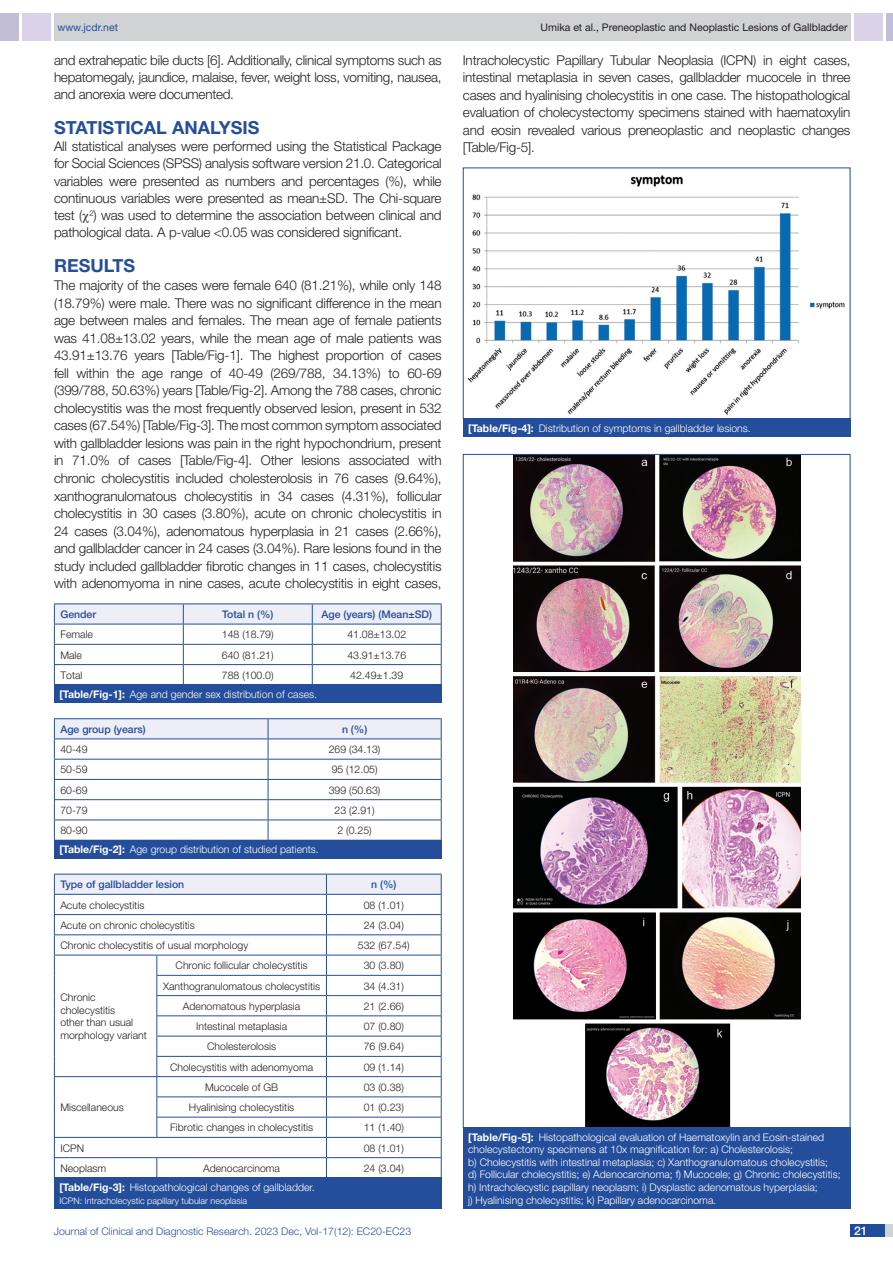
<style>
.page{position:relative;width:893px;height:1263px;background:#fff}
.page>*{position:absolute;margin:0;border:0;box-sizing:border-box;transform-origin:0 0}
.Heading{font:700 18px "Helvetica Neue";color:#244e9b}
.Body_text{font:300 13.5px/17.5px "Helvetica Neue";letter-spacing:-.015em;color:#231f20;text-align:justify}
.t1{font:500 12px "Helvetica Neue";color:#fff}
.tb_txt{font:300 10.5px/12.6px "Helvetica Neue";color:#231f20}
.TABLE_FIG{font:300 10.5px/12.6px "Helvetica Neue";color:#fff}
.tb_head{font:500 10.5px "Helvetica Neue";color:#244e9b}
.t2{font:300 10.5px "Helvetica Neue";color:#244e9b}
.t3{font:10.5px "Helvetica Neue";color:#231f20}
.t4{font:10.5px "Helvetica Neue";color:#244e9b}
.TABLE_FIG-2{font:300 9px "Helvetica Neue";color:#fff}
.s1{font-weight:700}
</style>
<div class="page">
<div style="left:54px;top:13px;width:796px;height:28px;background:#d1d2d4"></div>
<div style="left:0;top:13px;width:19px;height:28px;background:#c2bed7"></div>
<div style="left:22px;top:13px;width:29px;height:28px;background:#d9d2e8"></div>
<div style="left:886px;top:13px;width:7px;height:28px;background:#c2bed7"></div>
<div style="left:854px;top:13px;width:29px;height:28px;background:#d9d2e8"></div>
<div style="left:850px;top:1224px;width:43px;height:13px;background:#d1d2d4"></div>
<div style="left:850px;top:1224px;width:35px;height:13px;background:#214c99"></div>
<hr style="left:54px;top:603px;width:129px;height:1px;background:#244e9b">
<hr style="left:183px;top:603px;width:129px;height:1px;background:#244e9b">
<hr style="left:312px;top:603px;width:130px;height:1px;background:#244e9b">
<svg style="left:54px;top:604px;width:388px;height:80px"></svg>
<hr style="left:54px;top:624px;width:129px;height:1px;background:#244e9b">
<hr style="left:183px;top:624px;width:129px;height:1px;background:#244e9b">
<hr style="left:312px;top:624px;width:130px;height:1px;background:#244e9b">
<div style="left:54px;top:684px;width:388px;height:19px;background:#244e9b"></div>
<hr style="left:54px;top:718px;width:214px;height:1px;background:#244e9b">
<hr style="left:268px;top:718px;width:174px;height:1px;background:#244e9b">
<svg style="left:54px;top:719px;width:388px;height:121px"></svg>
<hr style="left:54px;top:738px;width:214px;height:1px;background:#244e9b">
<hr style="left:268px;top:738px;width:174px;height:1px;background:#244e9b">
<div style="left:54px;top:840px;width:388px;height:19px;background:#244e9b"></div>
<svg style="left:54px;top:874px;width:388px;height:303px"></svg>
<hr style="left:54px;top:894px;width:103px;height:1px;background:#244e9b">
<hr style="left:157px;top:894px;width:169px;height:1px;background:#244e9b">
<hr style="left:326px;top:894px;width:116px;height:1px;background:#244e9b">
<div style="left:54px;top:1177px;width:388px;height:32px;background:#244e9b"></div>
<img style="left:467px;top:175px;width:378px;height:240px">
<div style="left:463px;top:418px;width:387px;height:19px;background:#244e9b"></div>
<img style="left:513px;top:456px;width:287px;height:670px">
<div style="left:463px;top:1127px;width:387px;height:82px;background:#244e9b"></div>
<p class="t4" style="left:57px;top:21px;width:62px">www.jcdr.net</p>
<p class="t3" style="left:540px;top:21px;width:309px">Umika et al., Preneoplastic and Neoplastic Lesions of Gallbladder</p>
<p class="Body_text" style="left:54px;top:51px;width:389px">and extrahepatic bile ducts [6]. Additionally, clinical symptoms such as hepatomegaly, jaundice, malaise, fever, weight loss, vomiting, nausea, and anorexia were documented.</p>
<p class="Heading" style="left:54px;top:116px;width:207px">STATISTICAL ANALYSIS</p>
<p class="Body_text" style="left:54px;top:137px;width:389px">All statistical analyses were performed using the Statistical Package for Social Sciences (SPSS) analysis software version 21.0. Categorical variables were presented as numbers and percentages (%), while continuous variables were presented as mean±SD. The Chi-square test ( <sup>2</sup>) was used to determine the association between clinical and pathological data. A p-value &lt;0.05 was considered significant.</p>
<p class="Heading" style="left:54px;top:255px;width:83px">RESULTS</p>
<p class="Body_text" style="left:54px;top:276px;width:389px">The majority of the cases were female 640 (81.21%), while only 148 (18.79%) were male. There was no significant difference in the mean age between males and females. The mean age of female patients was 41.08±13.02 years, while the mean age of male patients was 43.91±13.76 years [Table/Fig-1]. The highest proportion of cases fell within the age range of 40-49 (269/788, 34.13%) to 60-69 (399/788, 50.63%) years [Table/Fig-2]. Among the 788 cases, chronic cholecystitis was the most frequently observed lesion, present in 532 cases (67.54%) [Table/Fig-3]. The most common symptom associated with gallbladder lesions was pain in the right hypochondrium, present in 71.0% of cases [Table/Fig-4]. Other lesions associated with chronic cholecystitis included cholesterolosis in 76 cases (9.64%), xanthogranulomatous cholecystitis in 34 cases (4.31%), follicular cholecystitis in 30 cases (3.80%), acute on chronic cholecystitis in 24 cases (3.04%), adenomatous hyperplasia in 21 cases (2.66%), and gallbladder cancer in 24 cases (3.04%). Rare lesions found in the study included gallbladder fibrotic changes in 11 cases, cholecystitis with adenomyoma in nine cases, acute cholecystitis in eight cases,</p>
<p class="tb_head" style="left:60px;top:608px;width:37px">Gender</p>
<p class="tb_head" style="left:222px;top:608px;width:53px">Total n (%)</p>
<p class="tb_head" style="left:321px;top:608px;width:112px">Age (years) (Mean±SD)</p>
<p class="tb_txt" style="left:60px;top:628px;width:34px">Female</p>
<p class="tb_txt" style="left:222px;top:628px;width:53px">148 (18.79)</p>
<p class="tb_txt" style="left:347px;top:628px;width:60px">41.08±13.02</p>
<p class="tb_txt" style="left:60px;top:648px;width:23px">Male</p>
<p class="tb_txt" style="left:222px;top:648px;width:53px">640 (81.21)</p>
<p class="tb_txt" style="left:347px;top:648px;width:60px">43.91±13.76</p>
<p class="tb_txt" style="left:60px;top:669px;width:24px">Total</p>
<p class="tb_txt" style="left:222px;top:669px;width:53px">788 (100.0)</p>
<p class="tb_txt" style="left:350px;top:669px;width:55px">42.49±1.39</p>
<p class="TABLE_FIG" style="left:59px;top:688px;width:259px"><span class="s1">[Table/Fig-1]:</span> Age and gender sex distribution of cases.</p>
<p class="tb_head" style="left:60px;top:723px;width:87px">Age group (years)</p>
<p class="tb_head" style="left:342px;top:723px;width:27px">n (%)</p>
<p class="tb_txt" style="left:60px;top:743px;width:29px">40-49</p>
<p class="tb_txt" style="left:329px;top:743px;width:53px">269 (34.13)</p>
<p class="tb_txt" style="left:60px;top:763px;width:29px">50-59</p>
<p class="tb_txt" style="left:332px;top:763px;width:47px">95 (12.05)</p>
<p class="tb_txt" style="left:60px;top:783px;width:29px">60-69</p>
<p class="tb_txt" style="left:329px;top:783px;width:53px">399 (50.63)</p>
<p class="tb_txt" style="left:60px;top:804px;width:29px">70-79</p>
<p class="tb_txt" style="left:335px;top:804px;width:42px">23 (2.91)</p>
<p class="tb_txt" style="left:60px;top:824px;width:29px">80-90</p>
<p class="tb_txt" style="left:337px;top:824px;width:36px">2 (0.25)</p>
<p class="TABLE_FIG" style="left:59px;top:843px;width:261px"><span class="s1">[Table/Fig-2]:</span> Age group distribution of studied patients.</p>
<p class="tb_head" style="left:60px;top:878px;width:125px">Type of gallbladder lesion</p>
<p class="tb_head" style="left:371px;top:878px;width:27px">n (%)</p>
<p class="tb_txt" style="left:60px;top:898px;width:86px">Acute cholecystitis</p>
<p class="tb_txt" style="left:364px;top:898px;width:42px">08 (1.01)</p>
<p class="tb_txt" style="left:60px;top:918px;width:136px">Acute on chronic cholecystitis</p>
<p class="tb_txt" style="left:364px;top:918px;width:42px">24 (3.04)</p>
<p class="tb_txt" style="left:60px;top:939px;width:189px">Chronic cholecystitis of usual morphology</p>
<p class="tb_txt" style="left:358px;top:939px;width:53px">532 (67.54)</p>
<p class="tb_txt" style="left:60px;top:991px;width:88px">Chronic cholecystitis<br>other than usual morphology variant</p>
<p class="tb_txt" style="left:60px;top:1101px;width:65px">Miscellaneous</p>
<p class="tb_txt" style="left:176px;top:959px;width:134px">Chronic follicular cholecystitis</p>
<p class="tb_txt" style="left:364px;top:959px;width:42px">30 (3.80)</p>
<p class="tb_txt" style="left:163px;top:979px;width:158px">Xanthogranulomatous cholecystitis</p>
<p class="tb_txt" style="left:364px;top:979px;width:42px">34 (4.31)</p>
<p class="tb_txt" style="left:183px;top:999px;width:119px">Adenomatous hyperplasia</p>
<p class="tb_txt" style="left:364px;top:999px;width:42px">21 (2.66)</p>
<p class="tb_txt" style="left:196px;top:1020px;width:93px">Intestinal metaplasia</p>
<p class="tb_txt" style="left:364px;top:1020px;width:42px">07 (0.80)</p>
<p class="tb_txt" style="left:207px;top:1040px;width:70px">Cholesterolosis</p>
<p class="tb_txt" style="left:364px;top:1040px;width:42px">76 (9.64)</p>
<p class="tb_txt" style="left:170px;top:1060px;width:145px">Cholecystitis with adenomyoma</p>
<p class="tb_txt" style="left:364px;top:1060px;width:42px">09 (1.14)</p>
<p class="tb_txt" style="left:205px;top:1080px;width:75px">Mucocele of GB</p>
<p class="tb_txt" style="left:364px;top:1080px;width:42px">03 (0.38)</p>
<p class="tb_txt" style="left:189px;top:1101px;width:107px">Hyalinising cholecystitis</p>
<p class="tb_txt" style="left:364px;top:1101px;width:42px">01 (0.23)</p>
<p class="tb_txt" style="left:170px;top:1121px;width:144px">Fibrotic changes in cholecystitis</p>
<p class="tb_txt" style="left:364px;top:1121px;width:42px">11 (1.40)</p>
<p class="tb_txt" style="left:60px;top:1141px;width:25px">ICPN</p>
<p class="tb_txt" style="left:364px;top:1141px;width:42px">08 (1.01)</p>
<p class="tb_txt" style="left:60px;top:1162px;width:47px">Neoplasm</p>
<p class="tb_txt" style="left:203px;top:1162px;width:78px">Adenocarcinoma</p>
<p class="tb_txt" style="left:364px;top:1162px;width:42px">24 (3.04)</p>
<p class="TABLE_FIG" style="left:59px;top:1181px;width:257px"><span class="s1">[Table/Fig-3]:</span> Histopathological changes of gallbladder.</p>
<p class="TABLE_FIG-2" style="left:59px;top:1195px;width:189px">ICPN: Intracholecystic papillary tubular neoplasia</p>
<p class="Body_text" style="left:463px;top:51px;width:389px">Intracholecystic Papillary Tubular Neoplasia (ICPN) in eight cases, intestinal metaplasia in seven cases, gallbladder mucocele in three cases and hyalinising cholecystitis in one case. The histopathological evaluation of cholecystectomy specimens stained with haematoxylin and eosin revealed various preneoplastic and neoplastic changes [Table/Fig-5].</p>
<p class="TABLE_FIG" style="left:468px;top:422px;width:284px"><span class="s1">[Table/Fig-4]:</span> Distribution of symptoms in gallbladder lesions.</p>
<p class="TABLE_FIG" style="left:468px;top:1130px;width:374px"><span class="s1">[Table/Fig-5]:</span> Histopathological evaluation of Haematoxylin and Eosin-stained cholecystectomy specimens at 10x magnification for: a) Cholesterolosis;<br>b) Cholecystitis with intestinal metaplasia; c) Xanthogranulomatous cholecystitis;<br>d) Follicular cholecystitis; e) Adenocarcinoma; f) Mucocele; g) Chronic cholecystitis; h) Intracholecystic papillary neoplasm; i) Dysplastic adenomatous hyperplasia;<br>j) Hyalinising cholecystitis; k) Papillary adenocarcinoma.</p>
<p class="t2" style="left:54px;top:1225px;width:359px">Journal of Clinical and Diagnostic Research. 2023 Dec, Vol-17(12): EC20-EC23</p>
<p class="t1" style="left:854px;top:1223px;width:15px">21</p>
</div>
